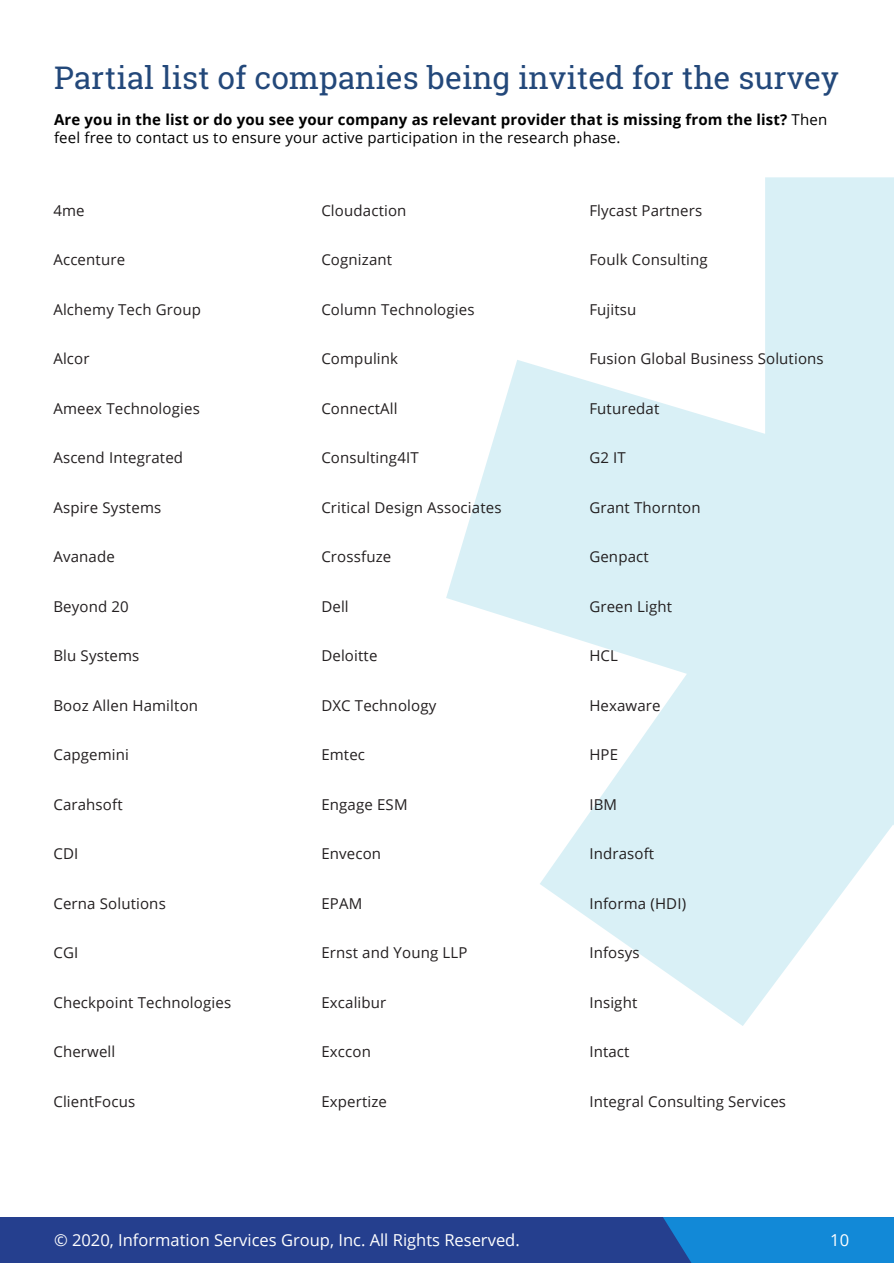
<style>
.page{position:relative;width:894px;height:1263px;background:#fff}
.page>*{position:absolute;margin:0;border:0;box-sizing:border-box;transform-origin:0 0}
.t1{font:31.5px "Roboto Slab";color:#23487a}
.t2{font:16.5px "Open Sans";color:#fff}
.bullet_level_1_no_in{font:15px "Open Sans";letter-spacing:.01em;color:#231f20}
.t3{font:700 15px/18px "Open Sans";letter-spacing:.01em;color:#000}
.s1{font-weight:400}
</style>
<div class="page">
<div style="left:0;top:1217px;width:893px;height:46px;background:#253f8e"></div>
<div style="left:663px;top:1217px;width:230px;height:46px;background:#1289d7"></div>
<svg style="left:446px;top:177px;width:447px;height:849px;fill:#d9f0f6"></svg>
<p class="t1" style="left:54px;top:56px;width:786px">Partial list of companies being invited for the survey</p>
<p class="t3" style="left:54px;top:110px;width:774px">Are you in the list or do you see your company as relevant provider that is missing from the list? <span class="s1">Then feel free to contact us to ensure your active participation in the research phase.</span></p>
<p class="bullet_level_1_no_in" style="left:53px;top:200px;width:33px">4me</p>
<p class="bullet_level_1_no_in" style="left:53px;top:249px;width:73px">Accenture</p>
<p class="bullet_level_1_no_in" style="left:53px;top:299px;width:149px">Alchemy Tech Group</p>
<p class="bullet_level_1_no_in" style="left:53px;top:348px;width:38px">Alcor</p>
<p class="bullet_level_1_no_in" style="left:53px;top:398px;width:148px">Ameex Technologies</p>
<p class="bullet_level_1_no_in" style="left:53px;top:447px;width:131px">Ascend Integrated</p>
<p class="bullet_level_1_no_in" style="left:53px;top:497px;width:109px">Aspire Systems</p>
<p class="bullet_level_1_no_in" style="left:53px;top:546px;width:63px">Avanade</p>
<p class="bullet_level_1_no_in" style="left:53px;top:596px;width:77px">Beyond 20</p>
<p class="bullet_level_1_no_in" style="left:53px;top:645px;width:87px">Blu Systems</p>
<p class="bullet_level_1_no_in" style="left:53px;top:695px;width:146px">Booz Allen Hamilton</p>
<p class="bullet_level_1_no_in" style="left:53px;top:744px;width:77px">Capgemini</p>
<p class="bullet_level_1_no_in" style="left:53px;top:794px;width:71px">Carahsoft</p>
<p class="bullet_level_1_no_in" style="left:53px;top:843px;width:26px">CDI</p>
<p class="bullet_level_1_no_in" style="left:53px;top:893px;width:114px">Cerna Solutions</p>
<p class="bullet_level_1_no_in" style="left:53px;top:942px;width:26px">CGI</p>
<p class="bullet_level_1_no_in" style="left:53px;top:992px;width:179px">Checkpoint Technologies</p>
<p class="bullet_level_1_no_in" style="left:53px;top:1041px;width:63px">Cherwell</p>
<p class="bullet_level_1_no_in" style="left:53px;top:1091px;width:83px">ClientFocus</p>
<p class="bullet_level_1_no_in" style="left:321px;top:200px;width:87px">Cloudaction</p>
<p class="bullet_level_1_no_in" style="left:321px;top:249px;width:72px">Cognizant</p>
<p class="bullet_level_1_no_in" style="left:321px;top:299px;width:155px">Column Technologies</p>
<p class="bullet_level_1_no_in" style="left:321px;top:348px;width:78px">Compulink</p>
<p class="bullet_level_1_no_in" style="left:321px;top:398px;width:78px">ConnectAll</p>
<p class="bullet_level_1_no_in" style="left:321px;top:447px;width:99px">Consulting4IT</p>
<p class="bullet_level_1_no_in" style="left:321px;top:497px;width:182px">Critical Design Associates</p>
<p class="bullet_level_1_no_in" style="left:321px;top:546px;width:71px">Crossfuze</p>
<p class="bullet_level_1_no_in" style="left:321px;top:596px;width:29px">Dell</p>
<p class="bullet_level_1_no_in" style="left:321px;top:645px;width:58px">Deloitte</p>
<p class="bullet_level_1_no_in" style="left:321px;top:695px;width:116px">DXC Technology</p>
<p class="bullet_level_1_no_in" style="left:321px;top:744px;width:45px">Emtec</p>
<p class="bullet_level_1_no_in" style="left:321px;top:794px;width:88px">Engage ESM</p>
<p class="bullet_level_1_no_in" style="left:321px;top:843px;width:61px">Envecon</p>
<p class="bullet_level_1_no_in" style="left:321px;top:893px;width:42px">EPAM</p>
<p class="bullet_level_1_no_in" style="left:321px;top:942px;width:147px">Ernst and Young LLP</p>
<p class="bullet_level_1_no_in" style="left:321px;top:992px;width:66px">Excalibur</p>
<p class="bullet_level_1_no_in" style="left:321px;top:1041px;width:51px">Exccon</p>
<p class="bullet_level_1_no_in" style="left:321px;top:1091px;width:67px">Expertize</p>
<p class="t2" style="left:54px;top:1229px;width:467px">© 2020, Information Services Group, Inc. All Rights Reserved.</p>
<p class="bullet_level_1_no_in" style="left:589px;top:200px;width:114px">Flycast Partners</p>
<p class="bullet_level_1_no_in" style="left:589px;top:249px;width:120px">Foulk Consulting</p>
<p class="bullet_level_1_no_in" style="left:589px;top:299px;width:49px">Fujitsu</p>
<p class="bullet_level_1_no_in" style="left:589px;top:348px;width:236px">Fusion Global Business Solutions</p>
<p class="bullet_level_1_no_in" style="left:589px;top:398px;width:72px">Futuredat</p>
<p class="bullet_level_1_no_in" style="left:589px;top:447px;width:38px">G2 IT</p>
<p class="bullet_level_1_no_in" style="left:589px;top:497px;width:113px">Grant Thornton</p>
<p class="bullet_level_1_no_in" style="left:589px;top:546px;width:61px">Genpact</p>
<p class="bullet_level_1_no_in" style="left:589px;top:596px;width:84px">Green Light</p>
<p class="bullet_level_1_no_in" style="left:589px;top:645px;width:30px">HCL</p>
<p class="bullet_level_1_no_in" style="left:589px;top:695px;width:73px">Hexaware</p>
<p class="bullet_level_1_no_in" style="left:589px;top:744px;width:30px">HPE</p>
<p class="bullet_level_1_no_in" style="left:589px;top:794px;width:29px">IBM</p>
<p class="bullet_level_1_no_in" style="left:589px;top:843px;width:66px">Indrasoft</p>
<p class="bullet_level_1_no_in" style="left:589px;top:893px;width:98px">Informa (HDI)</p>
<p class="bullet_level_1_no_in" style="left:589px;top:942px;width:52px">Infosys</p>
<p class="bullet_level_1_no_in" style="left:589px;top:992px;width:49px">Insight</p>
<p class="bullet_level_1_no_in" style="left:589px;top:1041px;width:42px">Intact</p>
<p class="bullet_level_1_no_in" style="left:589px;top:1091px;width:198px">Integral Consulting Services</p>
<p class="t2" style="left:830px;top:1229px;width:20px">10</p>
</div>
